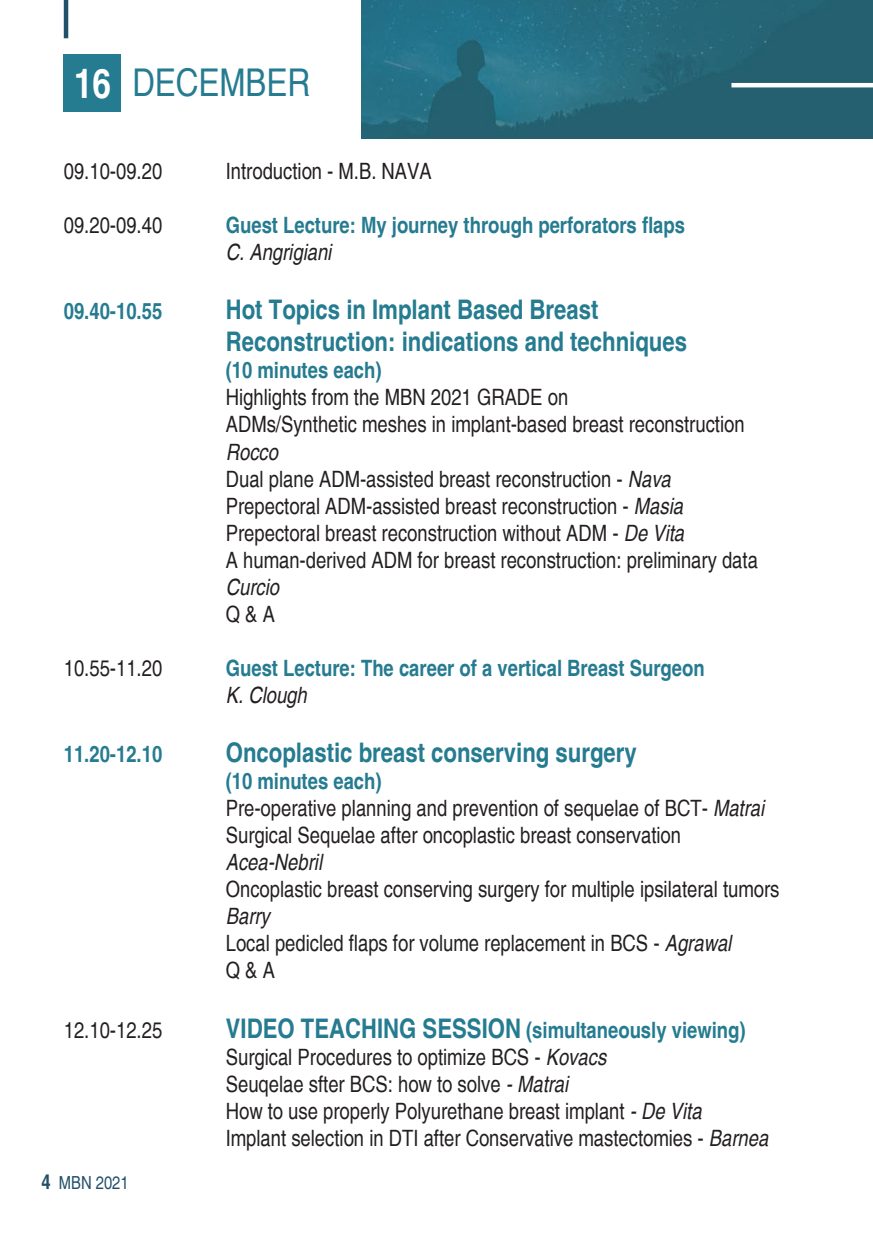
<style>
.page{position:relative;width:873px;height:1238px;background:#fff}
.page>*{position:absolute;margin:0;border:0;box-sizing:border-box;transform-origin:0 0}
.t1{font:700 condensed 40.5px "Helvetica";color:#fff}
.t2{font:condensed 38.25px "Helvetica";color:#257b90}
.t3{font:700 condensed 27px "Helvetica";color:#257b90}
.t4{font:condensed 22.5px/27px "Helvetica";color:#231f20}
.t5{font:700 condensed 22.5px "Helvetica";color:#257b90}
.t6{font:italic condensed 22.5px "Helvetica";color:#231f20}
.t7{font:condensed 18px "Helvetica";color:#225068}
.s1{font-style:italic}
.s2{font-size:27px}
.s3{font-weight:700;font-size:20.25px}
</style>
<div class="page">
<div style="left:64px;top:54px;width:57px;height:58px;background:#257b90"></div>
<hr style="left:64px;top:0;width:4px;height:38px;background:#225068">
<img style="left:362px;top:0;width:511px;height:139px">
<hr style="left:731px;top:83px;width:142px;height:4px;background:#fff">
<p class="t1" style="left:74px;top:56px;width:38px">16</p>
<p class="t2" style="left:132px;top:58px;width:179px">DECEMBER</p>
<p class="t4" style="left:64px;top:157px;width:100px">09.10-09.20</p>
<p class="t4" style="left:226px;top:157px;width:208px">Introduction - M.B. NAVA</p>
<p class="t4" style="left:64px;top:211px;width:100px">09.20-09.40</p>
<p class="t5" style="left:226px;top:209px;width:461px">Guest Lecture: My journey through perforators flaps</p>
<p class="t6" style="left:226px;top:238px;width:107px">C. Angrigiani</p>
<p class="t5" style="left:64px;top:295px;width:100px">09.40-10.55</p>
<p class="t3" style="left:226px;top:291px;width:374px">Hot Topics in Implant Based Breast</p>
<p class="t3" style="left:226px;top:323px;width:463px">Reconstruction: indications and techniques</p>
<p class="t5" style="left:226px;top:355px;width:157px">(10 minutes each)</p>
<p class="t4" style="left:226px;top:383px;width:344px">Highlights from the MBN 2021 GRADE on</p>
<p class="t4" style="left:226px;top:410px;width:520px">ADMs/Synthetic meshes in implant-based breast reconstruction<br><span class="s1">Rocco</span></p>
<p class="t4" style="left:226px;top:464px;width:447px">Dual plane ADM-assisted breast reconstruction - <span class="s1">Nava</span></p>
<p class="t4" style="left:226px;top:491px;width:459px">Prepectoral ADM-assisted breast reconstruction - <span class="s1">Masia</span></p>
<p class="t4" style="left:226px;top:518px;width:460px">Prepectoral breast reconstruction without ADM - <span class="s1">De Vita</span></p>
<p class="t4" style="left:226px;top:545px;width:534px">A human-derived ADM for breast reconstruction: preliminary data</p>
<p class="t6" style="left:226px;top:573px;width:55px">Curcio</p>
<p class="t4" style="left:226px;top:599px;width:51px">Q &amp; A</p>
<p class="t4" style="left:64px;top:653px;width:100px">10.55-11.20</p>
<p class="t5" style="left:226px;top:652px;width:480px">Guest Lecture: The career of a vertical Breast Surgeon</p>
<p class="t6" style="left:226px;top:681px;width:83px">K. Clough</p>
<p class="t5" style="left:64px;top:738px;width:100px">11.20-12.10</p>
<p class="t3" style="left:226px;top:734px;width:412px">Oncoplastic breast conserving surgery</p>
<p class="t5" style="left:226px;top:765px;width:157px">(10 minutes each)</p>
<p class="t4" style="left:226px;top:794px;width:540px">Pre-operative planning and prevention of sequelae of BCT- <span class="s1">Matrai</span></p>
<p class="t4" style="left:226px;top:821px;width:457px">Surgical Sequelae after oncoplastic breast conservation</p>
<p class="t6" style="left:226px;top:848px;width:98px">Acea-Nebril</p>
<p class="t4" style="left:226px;top:875px;width:555px">Oncoplastic breast conserving surgery for multiple ipsilateral tumors<br><span class="s1">Barry</span></p>
<p class="t4" style="left:226px;top:929px;width:507px">Local pedicled flaps for volume replacement in BCS - <span class="s1">Agrawal</span></p>
<p class="t4" style="left:226px;top:956px;width:51px">Q &amp; A</p>
<p class="t4" style="left:64px;top:1015px;width:100px">12.10-12.25</p>
<p class="t5" style="left:226px;top:1014px;width:521px"><span class="s2">VIDEO TEACHING SESSION</span> (simultaneously viewing)</p>
<p class="t4" style="left:226px;top:1042px;width:382px">Surgical Procedures to optimize BCS - <span class="s1">Kovacs</span></p>
<p class="t4" style="left:226px;top:1069px;width:344px">Seuqelae sfter BCS: how to solve <span class="s1">- Matrai</span></p>
<p class="t4" style="left:226px;top:1096px;width:477px">How to use properly Polyurethane breast implant <span class="s1">- De Vita</span></p>
<p class="t4" style="left:226px;top:1123px;width:544px">Implant selection in DTI after Conservative mastectomies - <span class="s1">Barnea</span></p>
<p class="t7" style="left:41px;top:1170px;width:89px"><span class="s3">4</span> MBN 2021</p>
</div>
